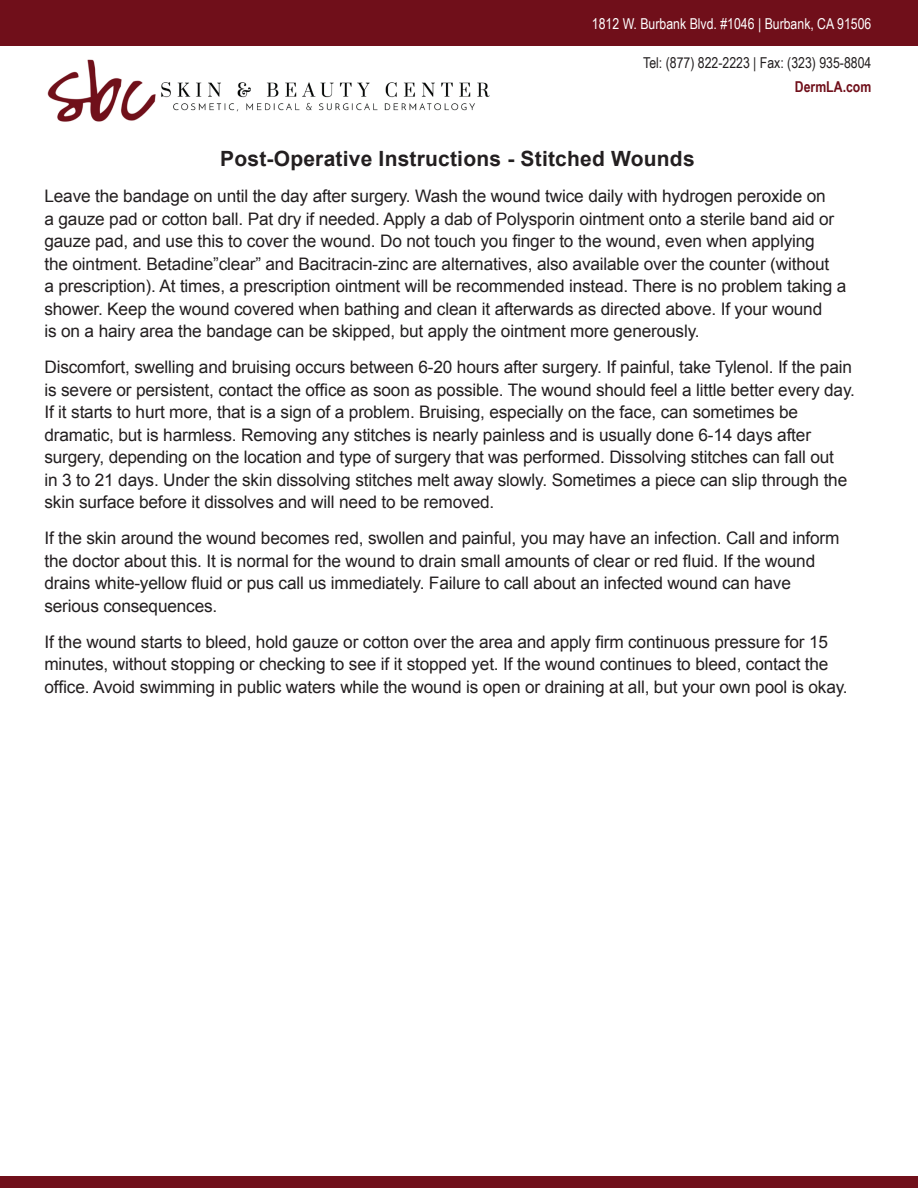
<style>
.page{position:relative;width:918px;height:1188px;background:#fff}
.page>*{position:absolute;margin:0;border:0;box-sizing:border-box;transform-origin:0 0}
.t1{font:700 21px "Arial";letter-spacing:.01em;color:#231f20}
.t2{font:17.25px/22.5px "Arial";letter-spacing:-.01em;color:#231f20}
.t3{font:15px "Arial Narrow";color:#fff}
.t4{font:15px "Arial Narrow";color:#231f20}
.t5{font:700 15px "Arial Narrow";color:#700f1a}
</style>
<div class="page">
<img style="left:47px;top:59px;width:443px;height:63px">
<div style="left:0;top:0;width:918px;height:45px;background:#700f1a"></div>
<div style="left:0;top:1177px;width:918px;height:11px;background:#700f1a"></div>
<p class="t3" style="left:592px;top:13px;width:281px">1812 W. Burbank Blvd. #1046 | Burbank, CA 91506</p>
<p class="t4" style="left:643px;top:52px;width:230px">Tel: (877) 822-2223 | Fax: (323) 935-8804</p>
<p class="t5" style="left:795px;top:76px;width:78px">DermLA.com</p>
<p class="t1" style="left:220px;top:145px;width:476px">Post-Operative Instructions - Stitched Wounds</p>
<p class="t2" style="left:44px;top:185px;width:803px">Leave the bandage on until the day after surgery. Wash the wound twice daily with hydrogen peroxide on<br>a gauze pad or cotton ball. Pat dry if needed. Apply a dab of Polysporin ointment onto a sterile band aid or gauze pad, and use this to cover the wound. Do not touch you finger to the wound, even when applying<br>the ointment. Betadine”clear” and Bacitracin-zinc are alternatives, also available over the counter (without<br>a prescription). At times, a prescription ointment will be recommended instead. There is no problem taking a shower. Keep the wound covered when bathing and clean it afterwards as directed above. If your wound<br>is on a hairy area the bandage can be skipped, but apply the ointment more generously.</p>
<p class="t2" style="left:44px;top:356px;width:812px">Discomfort, swelling and bruising occurs between 6-20 hours after surgery. If painful, take Tylenol. If the pain is severe or persistent, contact the office as soon as possible. The wound should feel a little better every day.<br>If it starts to hurt more, that is a sign of a problem. Bruising, especially on the face, can sometimes be dramatic, but is harmless. Removing any stitches is nearly painless and is usually done 6-14 days after surgery, depending on the location and type of surgery that was performed. Dissolving stitches can fall out<br>in 3 to 21 days. Under the skin dissolving stitches melt away slowly. Sometimes a piece can slip through the skin surface before it dissolves and will need to be removed.</p>
<p class="t2" style="left:44px;top:527px;width:797px">If the skin around the wound becomes red, swollen and painful, you may have an infection. Call and inform the doctor about this. It is normal for the wound to drain small amounts of clear or red fluid. If the wound drains white-yellow fluid or pus call us immediately. Failure to call about an infected wound can have serious consequences.</p>
<p class="t2" style="left:44px;top:631px;width:805px">If the wound starts to bleed, hold gauze or cotton over the area and apply firm continuous pressure for 15 minutes, without stopping or checking to see if it stopped yet. If the wound continues to bleed, contact the office. Avoid swimming in public waters while the wound is open or draining at all, but your own pool is okay.</p>
</div>
